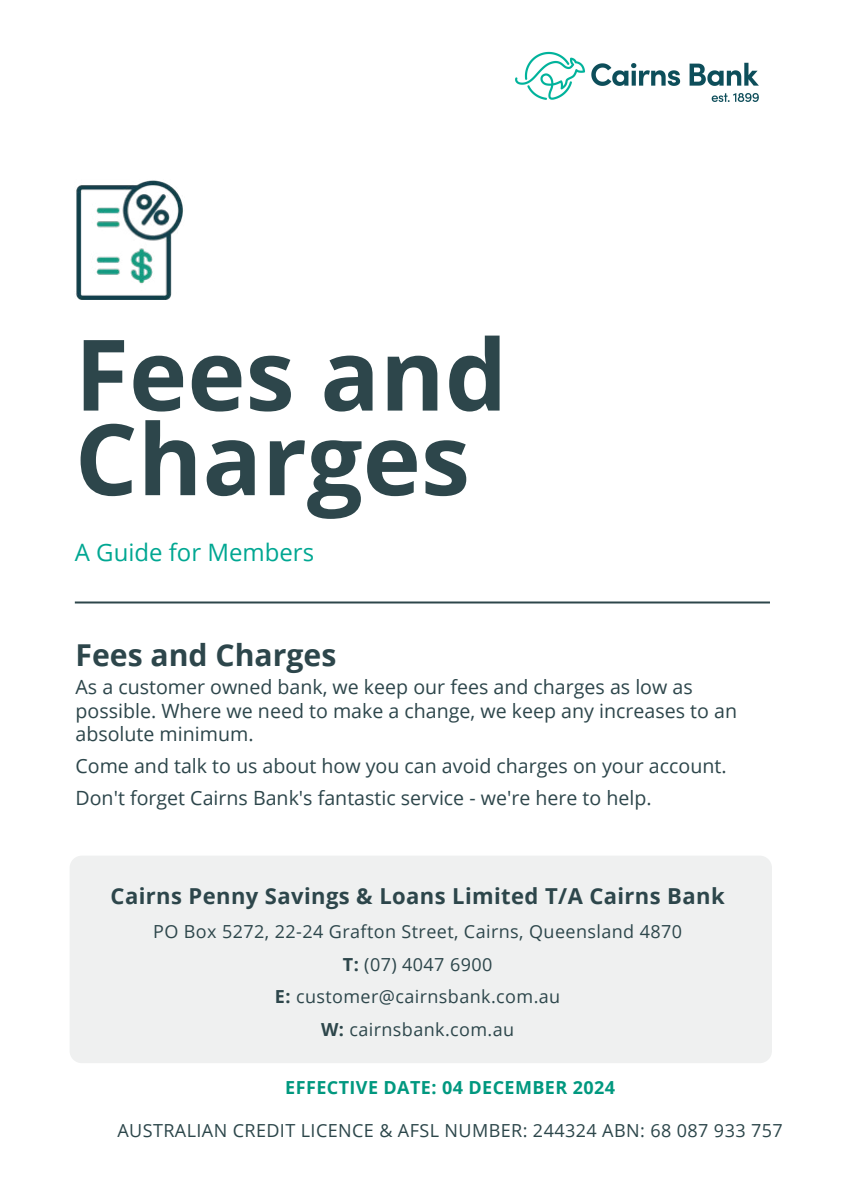
<style>
.page{position:relative;width:842px;height:1191px;background:#fff}
.page>*{position:absolute;margin:0;border:0;box-sizing:border-box;transform-origin:0 0}
.t1{font:700 98.6px/84.6px "Open Sans";color:#2d464b}
.t2{font:700 30.2px "Open Sans";color:#2d464b}
.t3{font:24px "Open Sans";color:#00a792}
.t4{font:700 22px "Open Sans";letter-spacing:.02em;color:#2d464b}
.t5{font:19.6px/23.6px "Open Sans";color:#2d464b}
.t6{font:18px/32.4px "Open Sans";letter-spacing:.02em;color:#2d464b;text-align:center}
.t7{font:18px "Open Sans";letter-spacing:.02em;color:#2c464a}
.t8{font:700 18px "Open Sans";letter-spacing:.02em;color:#00987f}
.s1{font-weight:700}
.s2{font-style:inherit}
</style>
<div class="page">
<div style="left:70px;top:855px;width:702px;height:208px;background:#eff0f0;border-radius:12px"></div>
<hr style="left:75px;top:601px;width:695px;height:2px;background:#2d464b">
<img style="left:76px;top:180px;width:107px;height:119px">
<img style="left:515px;top:51px;width:244px;height:51px">
<h1 class="t1" style="left:75px;top:330px;width:434px">Fees and<br>Charges</h1>
<p class="t3" style="left:75px;top:536px;width:241px">A Guide for Members</p>
<h2 class="t2" style="left:76px;top:634px;width:262px">Fees and Charges</h2>
<p class="t5" style="left:76px;top:675px;width:663px">As a customer owned bank, we keep our fees and charges as low as possible. Where we need to make a change, we keep any increases to an absolute minimum.</p>
<p class="t5" style="left:76px;top:749px;width:652px;line-height:32px">Come and talk to us about how you can avoid charges on your account.<br>Don't forget Cairns Bank's fantastic service - we're here to help.</p>
<p class="t4" style="left:111px;top:880px;width:615px">Cairns Penny Savings &amp; Loans Limited T/A Cairns Bank</p>
<p class="t6" style="left:153px;top:915px;width:531px">PO Box 5272, 22-24 Grafton Street, Cairns, Queensland 4870<br><span class="s1">T:</span> (07) 4047 6900<br><span class="s1">E:</span> customer@cairnsbank.com.au<br><span class="s1">W:</span> cairnsbank.com.au</p>
<p class="t8" style="left:285px;top:1074px;width:331px"><span class="s2">EFFECTIVE DATE</span>: 04 DECEMBER 2024</p>
<p class="t7" style="left:117px;top:1117px;width:667px">AUSTRALIAN CREDIT LICENCE &amp; AFSL NUMBER: 244324 ABN: 68 087 933 757</p>
</div>
